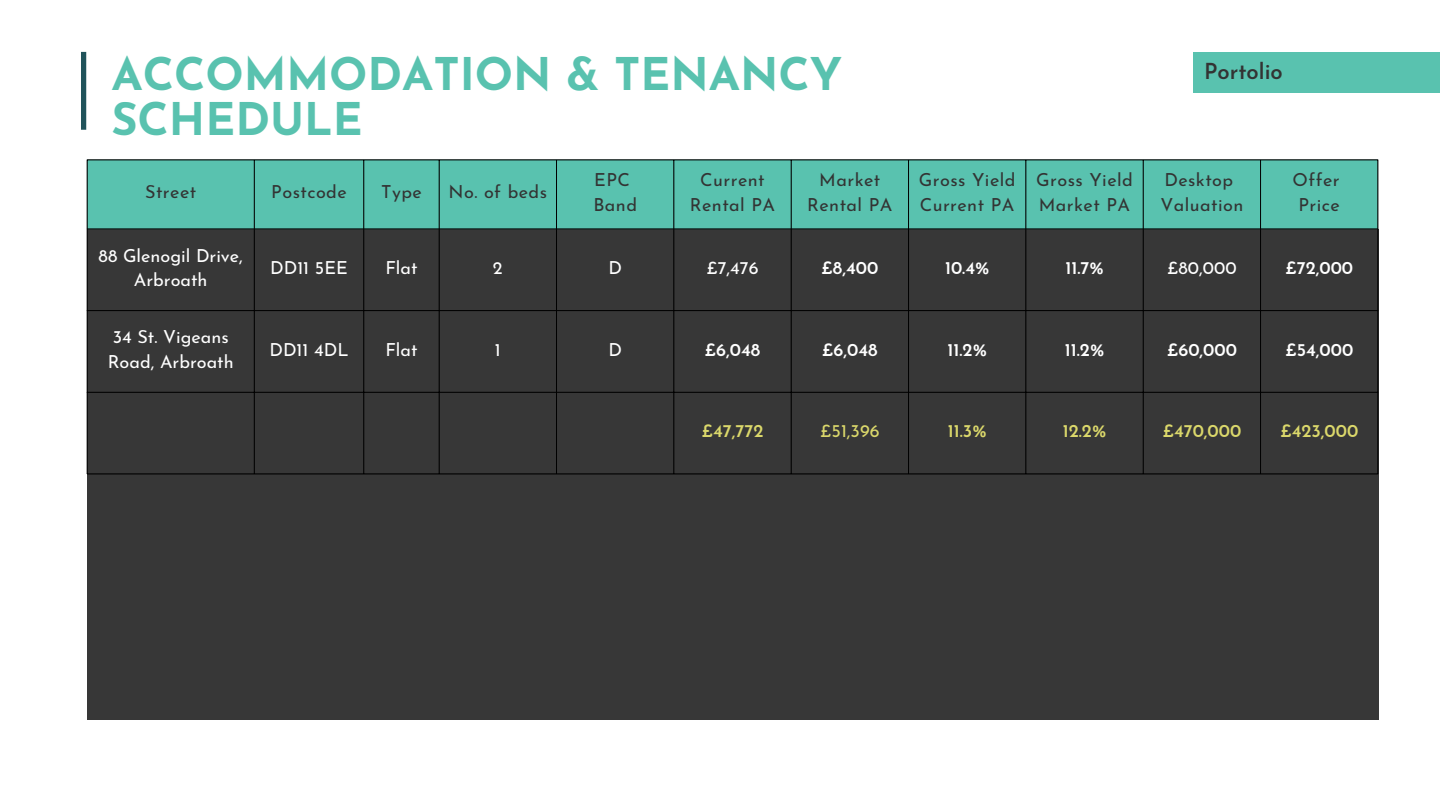
<style>
.page{position:relative;width:1440px;height:810px;background:#fff}
.page>*{position:absolute;margin:0;border:0;box-sizing:border-box;transform-origin:0 0}
.t1{font:700 45px/45px "Josefin Sans";color:#59c2af}
.t2{font:600 22px "Josefin Sans";color:#333}
.t3{font:18px/24.8px "Josefin Sans";letter-spacing:.025em;color:#333;text-align:center}
.t4{font:18px/24.8px "Josefin Sans";color:#fff;text-align:center}
.t5{font:600 18px "Josefin Sans";color:#fff}
.t6{font:600 18px "Josefin Sans";color:#dbd86b}
.t7{font:18px "Josefin Sans";color:#dbd86b}
</style>
<div class="page">
<div style="left:87px;top:229px;width:1291px;height:490px;background:#373737"></div>
<div style="left:81px;top:52px;width:5px;height:78px;background:#20535a"></div>
<div style="left:88px;top:161px;width:1290px;height:68px;background:#59c2af"></div>
<hr style="left:87px;top:160px;width:1px;height:314px;background:#000">
<hr style="left:254px;top:160px;width:1px;height:314px;background:#000">
<hr style="left:364px;top:160px;width:1px;height:314px;background:#000">
<hr style="left:439px;top:160px;width:1px;height:314px;background:#000">
<hr style="left:556px;top:160px;width:1px;height:314px;background:#000">
<hr style="left:674px;top:160px;width:1px;height:314px;background:#000">
<hr style="left:791px;top:160px;width:1px;height:314px;background:#000">
<hr style="left:908px;top:160px;width:1px;height:314px;background:#000">
<hr style="left:1026px;top:160px;width:1px;height:314px;background:#000">
<hr style="left:1143px;top:160px;width:1px;height:314px;background:#000">
<hr style="left:1260px;top:160px;width:1px;height:314px;background:#000">
<hr style="left:1378px;top:160px;width:1px;height:314px;background:#000">
<hr style="left:87px;top:160px;width:1291px;height:1px;background:#000">
<hr style="left:87px;top:310px;width:1291px;height:1px;background:#000">
<hr style="left:87px;top:392px;width:1291px;height:1px;background:#000">
<hr style="left:87px;top:474px;width:1291px;height:1px;background:#000">
<hr style="left:87px;top:229px;width:1291px;height:1px;background:#000">
<div style="left:1193px;top:52px;width:247px;height:40px;background:#59c2af"></div>
<h1 class="t1" style="left:111px;top:56px;width:733px">ACCOMMODATION &amp; TENANCY<br>SCHEDULE</h1>
<p class="t2" style="left:1204px;top:63px;width:80px">Portolio</p>
<p class="t3" style="left:145px;top:181px;width:53px">Street</p>
<p class="t3" style="left:271px;top:181px;width:77px">Postcode</p>
<p class="t3" style="left:381px;top:181px;width:42px">Type</p>
<p class="t3" style="left:449px;top:181px;width:100px">No. of beds</p>
<p class="t3" style="left:594px;top:169px;width:37px">EPC</p>
<p class="t3" style="left:593px;top:194px;width:45px">Band</p>
<p class="t3" style="left:690px;top:169px;width:87px">Current<br>Rental PA</p>
<p class="t3" style="left:807px;top:169px;width:87px">Market<br>Rental PA</p>
<p class="t3" style="left:919px;top:169px;width:98px;text-align:left">Gross Yield<br>Current PA</p>
<p class="t3" style="left:1036px;top:169px;width:98px;text-align:left">Gross Yield<br>Market PA</p>
<p class="t3" style="left:1164px;top:169px;width:70px">Desktop</p>
<p class="t3" style="left:1160px;top:194px;width:84px">Valuation</p>
<p class="t3" style="left:1293px;top:169px;width:49px">Offer</p>
<p class="t3" style="left:1299px;top:194px;width:43px">Price</p>
<p class="t4" style="left:99px;top:245px;width:146px">88 Glenogil Drive,<br>Arbroath</p>
<p class="t4" style="left:108px;top:326px;width:127px;text-align:left">34 St. Vigeans<br>Road, Arbroath</p>
<p class="t4" style="left:270px;top:257px;width:79px">DD11 5EE</p>
<p class="t4" style="left:385px;top:257px;width:34px">Flat</p>
<p class="t4" style="left:493px;top:257px;width:11px">2</p>
<p class="t4" style="left:608px;top:257px;width:15px">D</p>
<p class="t4" style="left:706px;top:257px;width:54px">£7,476</p>
<p class="t5" style="left:821px;top:261px;width:59px">£8,400</p>
<p class="t5" style="left:945px;top:261px;width:46px">10.4%</p>
<p class="t5" style="left:1065px;top:261px;width:40px">11.7%</p>
<p class="t4" style="left:1167px;top:257px;width:71px">£80,000</p>
<p class="t5" style="left:1285px;top:261px;width:70px">£72,000</p>
<p class="t4" style="left:269px;top:339px;width:81px">DD11 4DL</p>
<p class="t4" style="left:385px;top:339px;width:34px">Flat</p>
<p class="t4" style="left:495px;top:339px;width:7px">1</p>
<p class="t4" style="left:608px;top:339px;width:15px">D</p>
<p class="t5" style="left:705px;top:342px;width:57px">£6,048</p>
<p class="t5" style="left:822px;top:342px;width:57px">£6,048</p>
<p class="t5" style="left:947px;top:342px;width:41px">11.2%</p>
<p class="t5" style="left:1065px;top:342px;width:41px">11.2%</p>
<p class="t5" style="left:1167px;top:342px;width:72px">£60,000</p>
<p class="t5" style="left:1285px;top:342px;width:70px">£54,000</p>
<p class="t6" style="left:702px;top:424px;width:63px">£47,772</p>
<p class="t7" style="left:820px;top:424px;width:61px">£51,396</p>
<p class="t6" style="left:948px;top:424px;width:40px">11.3%</p>
<p class="t6" style="left:1063px;top:424px;width:45px">12.2%</p>
<p class="t6" style="left:1162px;top:424px;width:81px">£470,000</p>
<p class="t6" style="left:1280px;top:424px;width:80px">£423,000</p>
</div>
